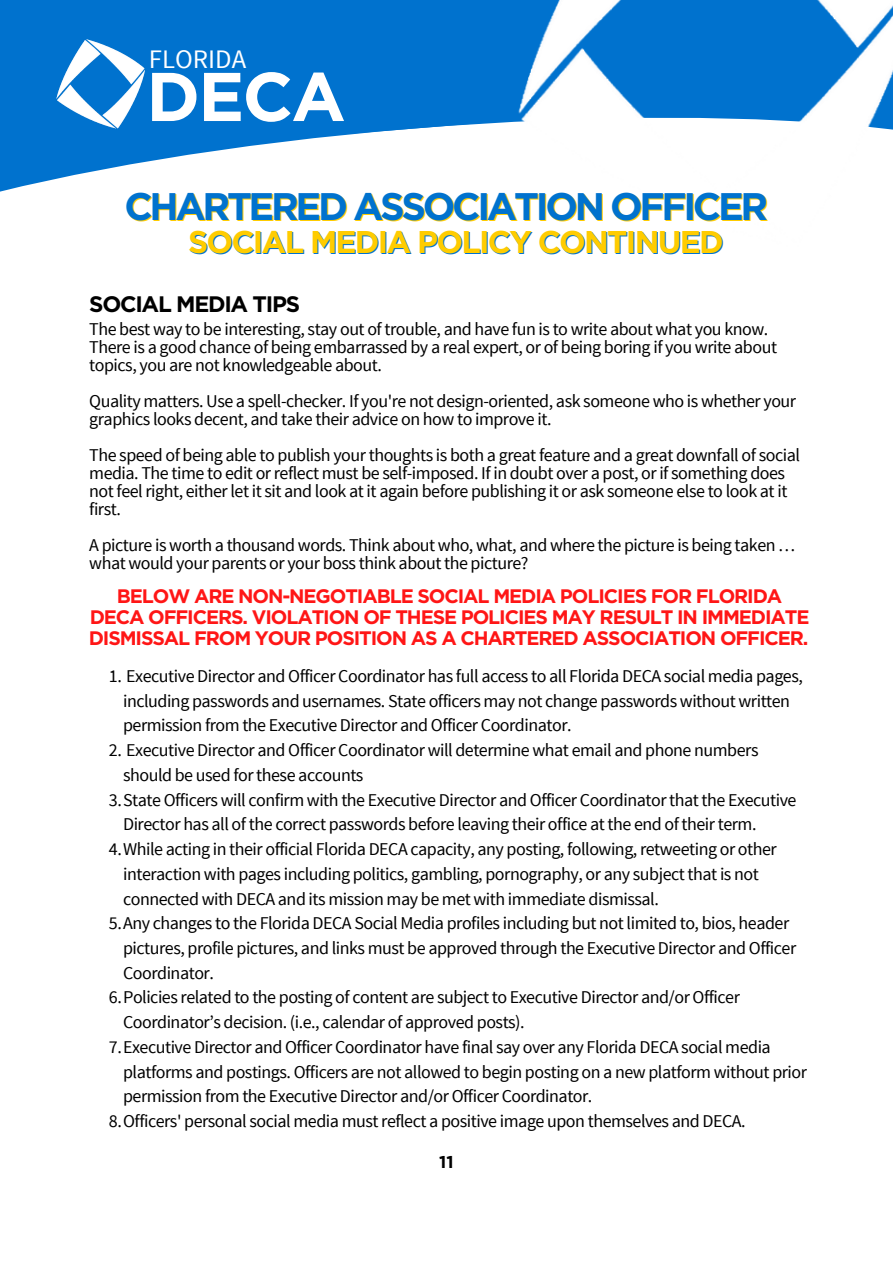
<style>
.page{position:relative;width:893px;height:1264px;background:#fff}
.page>*{position:absolute;margin:0;border:0;box-sizing:border-box;transform-origin:0 0}
.t1{font:700 68.7px "Gotham";color:#fff}
.t2{font:700 38.4px "Gotham";letter-spacing:-.085em;color:#0072ce}
.t3{font:700 31.35px "Gotham";letter-spacing:-.055em;color:#fc0}
.t4{font:26.7px "Source Sans Pro";color:#fff}
.t5{font:700 22.35px "Gotham";letter-spacing:-.055em;color:#000}
.t6{font:700 19.5px/21px "Gotham";letter-spacing:-.055em;color:#ff1616;text-align:center}
.t7{font:18px/18px "Source Sans Pro";letter-spacing:-.025em;color:#000}
.t8{font:700 17.1px "Gotham";color:#000}
</style>
<div class="page">
<div style="left:0;top:0;width:892px;height:219px;background:#0072ce"></div>
<svg style="left:0;top:122px;width:504px;height:97px;fill:#fff"></svg>
<img style="left:54px;top:39px;width:94px;height:92px">
<img style="left:504px;top:0;width:388px;height:219px">
<h3 class="t4" style="left:149px;top:42px;width:99px">FLORIDA</h3>
<h1 class="t1" style="left:146px;top:66px;width:201px">DECA</h1>
<h2 class="t2" style="left:124px;top:189px;width:645px">CHARTERED ASSOCIATION OFFICER</h2>
<h3 class="t3" style="left:188px;top:228px;width:537px">SOCIAL MEDIA POLICY CONTINUED</h3>
<p class="t5" style="left:89px;top:294px;width:212px">SOCIAL MEDIA TIPS</p>
<p class="t7" style="left:89px;top:320px;width:689px">The best way to be interesting, stay out of trouble, and have fun is to write about what you know.<br>There is a good chance of being embarrassed by a real expert, or of being boring if you write about topics, you are not knowledgeable about.</p>
<p class="t7" style="left:89px;top:392px;width:708px">Quality matters. Use a spell-checker. If you're not design-oriented, ask someone who is whether your graphics looks decent, and take their advice on how to improve it.</p>
<p class="t7" style="left:89px;top:446px;width:712px">The speed of being able to publish your thoughts is both a great feature and a great downfall of social media. The time to edit or reflect must be self-imposed. If in doubt over a post, or if something does not feel right, either let it sit and look at it again before publishing it or ask someone else to look at it first.</p>
<p class="t7" style="left:89px;top:536px;width:707px">A picture is worth a thousand words. Think about who, what, and where the picture is being taken … what would your parents or your boss think about the picture?</p>
<p class="t6" style="left:89px;top:586px;width:722px">BELOW ARE NON-NEGOTIABLE SOCIAL MEDIA POLICIES FOR FLORIDA<br>DECA OFFICERS. VIOLATION OF THESE POLICIES MAY RESULT IN IMMEDIATE<br>DISMISSAL FROM YOUR POSITION AS A CHARTERED ASSOCIATION OFFICER.</p>
<p class="t7" style="left:123px;top:663px;width:681px;line-height:24.8px;text-indent:-14px">1. Executive Director and Officer Coordinator has full access to all Florida DECA social media pages, including passwords and usernames. State officers may not change passwords without written permission from the Executive Director and Officer Coordinator.</p>
<p class="t7" style="left:109px;top:740px;width:651px">2. Executive Director and Officer Coordinator will determine what email and phone numbers</p>
<p class="t7" style="left:123px;top:765px;width:242px">should be used for these accounts</p>
<p class="t7" style="left:109px;top:790px;width:689px">3.State Officers will confirm with the Executive Director and Officer Coordinator that the Executive</p>
<p class="t7" style="left:123px;top:814px;width:635px">Director has all of the correct passwords before leaving their office at the end of their term.</p>
<p class="t7" style="left:109px;top:839px;width:669px">4.While acting in their official Florida DECA capacity, any posting, following, retweeting or other</p>
<p class="t7" style="left:123px;top:864px;width:637px">interaction with pages including politics, gambling, pornography, or any subject that is not</p>
<p class="t7" style="left:123px;top:889px;width:537px">connected with DECA and its mission may be met with immediate dismissal.</p>
<p class="t7" style="left:109px;top:913px;width:682px">5.Any changes to the Florida DECA Social Media profiles including but not limited to, bios, header</p>
<p class="t7" style="left:123px;top:938px;width:674px">pictures, profile pictures, and links must be approved through the Executive Director and Officer</p>
<p class="t7" style="left:123px;top:963px;width:92px">Coordinator.</p>
<p class="t7" style="left:109px;top:988px;width:632px">6.Policies related to the posting of content are subject to Executive Director and/or Officer</p>
<p class="t7" style="left:123px;top:1012px;width:403px">Coordinator’s decision. (i.e., calendar of approved posts).</p>
<p class="t7" style="left:109px;top:1037px;width:663px">7.Executive Director and Officer Coordinator have final say over any Florida DECA social media</p>
<p class="t7" style="left:123px;top:1062px;width:685px">platforms and postings. Officers are not allowed to begin posting on a new platform without prior</p>
<p class="t7" style="left:123px;top:1086px;width:471px">permission from the Executive Director and/or Officer Coordinator.</p>
<p class="t7" style="left:109px;top:1111px;width:638px">8.Officers' personal social media must reflect a positive image upon themselves and DECA.</p>
<p class="t8" style="left:439px;top:1154px;width:16px">11</p>
</div>
